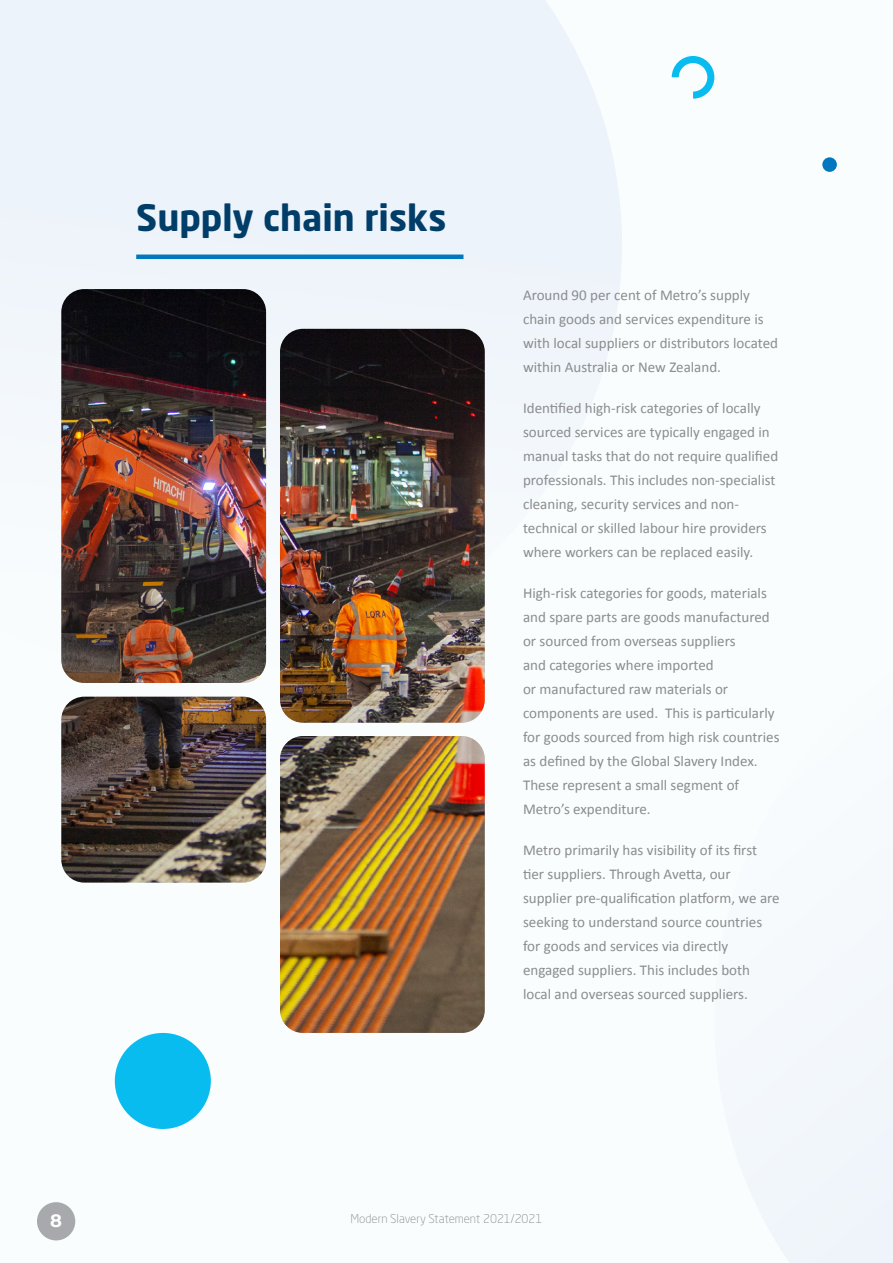
<style>
.page{position:relative;width:893px;height:1263px;background:#fafdfe}
.page>*{position:absolute;margin:0;border:0;box-sizing:border-box;transform-origin:0 0}
.t1{font:700 36px "Neo Sans Std";color:#003e69}
.t2{font:700 18px "Montserrat";color:#fff}
.t3{font:15px/24px "Calibri";color:#8a8c8e}
.t4{font:300 12px "Neo Sans Std";color:#8a8c8e}
</style>
<div class="page">
<div style="left:0;top:0;width:622px;height:340px;background:#edf3fa"></div>
<div style="left:789px;top:1173px;width:104px;height:90px;background:#eff5fa"></div>
<div style="left:37px;top:1202px;width:38px;height:38px;background:#a7a9ac;border-radius:50%"></div>
<div style="left:115px;top:1033px;width:96px;height:96px;background:#09bcef;border-radius:50%"></div>
<svg style="left:672px;top:56px;width:42px;height:43px"></svg>
<div style="left:822px;top:157px;width:15px;height:15px;background:#0077be;border-radius:50%"></div>
<hr style="left:136px;top:255px;width:327px;height:4px;background:#0077be">
<img style="left:61px;top:289px;width:424px;height:744px">
<h1 class="t1" style="left:136px;top:195px;width:312px">Supply chain risks</h1>
<p class="t3" style="left:523px;top:283px;width:256px">Around 90 per cent of Metro’s supply chain goods and services expenditure is with local suppliers or distributors located within Australia or New Zealand.</p>
<p class="t3" style="left:523px;top:396px;width:257px">Identified high-risk categories of locally sourced services are typically engaged in manual tasks that do not require qualified professionals. This includes non-specialist cleaning, security services and non&shy;technical or skilled labour hire providers where workers can be replaced easily.</p>
<p class="t3" style="left:523px;top:581px;width:258px">High-risk categories for goods, materials and spare parts are goods manufactured or sourced from overseas suppliers<br>and categories where imported<br>or manufactured raw materials or components are used. This is particularly for goods sourced from high risk countries as defined by the Global Slavery Index.<br>These represent a small segment of Metro’s expenditure.</p>
<p class="t3" style="left:523px;top:838px;width:258px">Metro primarily has visibility of its first tier suppliers. Through Avetta, our supplier pre-qualification platform, we are seeking to understand source countries for goods and services via directly engaged suppliers. This includes both local and overseas sourced suppliers.</p>
<p class="t2" style="left:50px;top:1208px;width:13px">8</p>
<p class="t4" style="left:350px;top:1211px;width:194px">Modern Slavery Statement 2021/2021</p>
</div>
